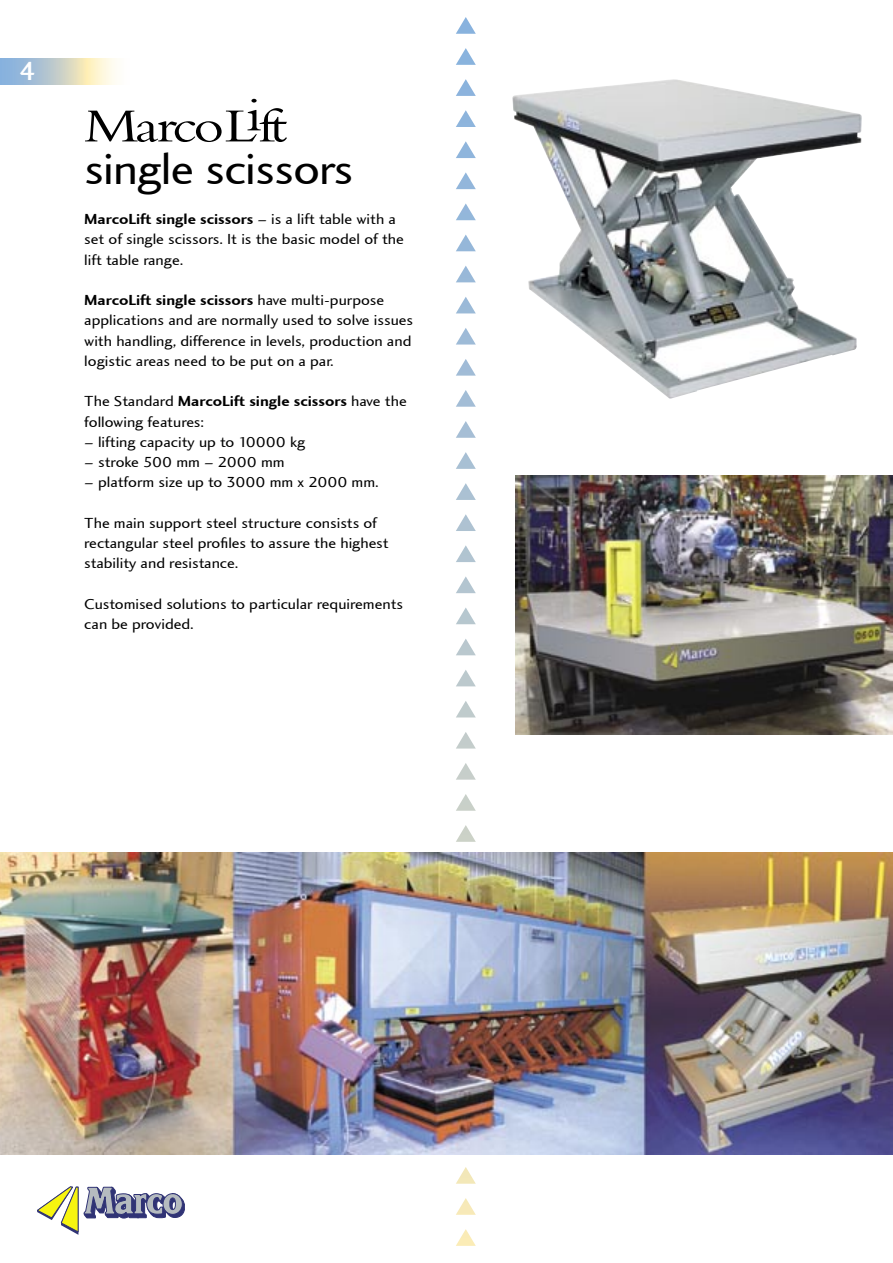
<style>
.page{position:relative;width:893px;height:1263px;background:#fff}
.page>*{position:absolute;margin:0;border:0;box-sizing:border-box;transform-origin:0 0}
.t1{font:45px "Charlotte Sans Book Let Plain";letter-spacing:-.015em;color:#000;scale:1.1 1}
.t2{font:27px "Charlotte Sans Medium Let Plain";color:#fff}
.t3{font:15px/20.2px "Charlotte Sans Book Let Plain";color:#000;scale:1.1 1}
.t4{font:15px "Charlotte Sans Bold Let Plain";color:#000;scale:1.1 1}
.s1{font-family:"Charlotte Sans Book Let Plain"}
</style>
<div class="page">
<svg style="left:456px;top:17px;width:20px;height:17px"></svg>
<svg style="left:456px;top:48px;width:20px;height:17px"></svg>
<svg style="left:456px;top:79px;width:20px;height:17px"></svg>
<svg style="left:456px;top:110px;width:20px;height:17px"></svg>
<svg style="left:456px;top:141px;width:20px;height:17px"></svg>
<svg style="left:456px;top:172px;width:20px;height:17px"></svg>
<svg style="left:456px;top:203px;width:20px;height:17px"></svg>
<svg style="left:456px;top:235px;width:20px;height:16px"></svg>
<svg style="left:456px;top:266px;width:20px;height:16px"></svg>
<svg style="left:456px;top:297px;width:20px;height:16px"></svg>
<svg style="left:456px;top:328px;width:20px;height:17px"></svg>
<svg style="left:456px;top:359px;width:20px;height:17px"></svg>
<svg style="left:456px;top:390px;width:20px;height:17px"></svg>
<svg style="left:456px;top:421px;width:20px;height:17px"></svg>
<svg style="left:456px;top:452px;width:20px;height:17px"></svg>
<svg style="left:456px;top:483px;width:20px;height:17px"></svg>
<svg style="left:456px;top:514px;width:20px;height:17px"></svg>
<svg style="left:456px;top:545px;width:20px;height:17px"></svg>
<svg style="left:456px;top:576px;width:20px;height:17px"></svg>
<svg style="left:456px;top:607px;width:20px;height:17px"></svg>
<svg style="left:456px;top:639px;width:20px;height:16px"></svg>
<svg style="left:456px;top:670px;width:20px;height:16px"></svg>
<svg style="left:456px;top:701px;width:20px;height:16px"></svg>
<svg style="left:456px;top:732px;width:20px;height:16px"></svg>
<svg style="left:456px;top:763px;width:20px;height:17px"></svg>
<svg style="left:456px;top:794px;width:20px;height:17px"></svg>
<svg style="left:456px;top:825px;width:20px;height:17px"></svg>
<svg style="left:456px;top:1167px;width:20px;height:17px"></svg>
<svg style="left:456px;top:1198px;width:20px;height:17px"></svg>
<svg style="left:456px;top:1229px;width:20px;height:17px"></svg>
<svg style="left:85px;top:99px;width:202px;height:43px"></svg>
<svg style="left:37px;top:1186px;width:41px;height:49px"></svg>
<svg style="left:84px;top:1186px;width:101px;height:33px"></svg>
<img style="left:0;top:853px;width:893px;height:301px">
<img style="left:512px;top:79px;width:350px;height:320px">
<img style="left:515px;top:476px;width:378px;height:258px">
<svg style="left:0;top:59px;width:116px;height:25px"></svg>
<h2 class="t2" style="left:19px;top:56px;width:18px">4</h2>
<h1 class="t1" style="left:84px;top:143px;width:246px">single scissors</h1>
<p class="t4" style="left:84px;top:210px;width:285px">MarcoLift single scissors <span class="s1">– is a lift table with a</span></p>
<p class="t3" style="left:84px;top:230px;width:292px">set of single scissors. It is the basic model of the lift table range.</p>
<p class="t4" style="left:84px;top:291px;width:274px">MarcoLift single scissors <span class="s1">have multi-purpose</span></p>
<p class="t3" style="left:84px;top:311px;width:300px;text-align:justify">applications and are normally used to solve issues with handling, difference in levels, production and logistic areas need to be put on a par.</p>
<p class="t4" style="left:84px;top:393px;width:295px"><span class="s1">The Standard</span> MarcoLift single scissors <span class="s1">have the</span></p>
<p class="t3" style="left:84px;top:412px;width:110px">following features:</p>
<p class="t3" style="left:84px;top:432px;width:202px">– lifting capacity up to 10000 kg</p>
<p class="t3" style="left:84px;top:452px;width:184px">– stroke 500 mm – 2000 mm</p>
<p class="t3" style="left:84px;top:473px;width:269px">– platform size up to 3000 mm x 2000 mm.</p>
<p class="t3" style="left:84px;top:513px;width:278px">The main support steel structure consists of rectangular steel profiles to assure the highest stability and resistance.</p>
<p class="t3" style="left:84px;top:594px;width:291px">Customised solutions to particular requirements can be provided.</p>
</div>
